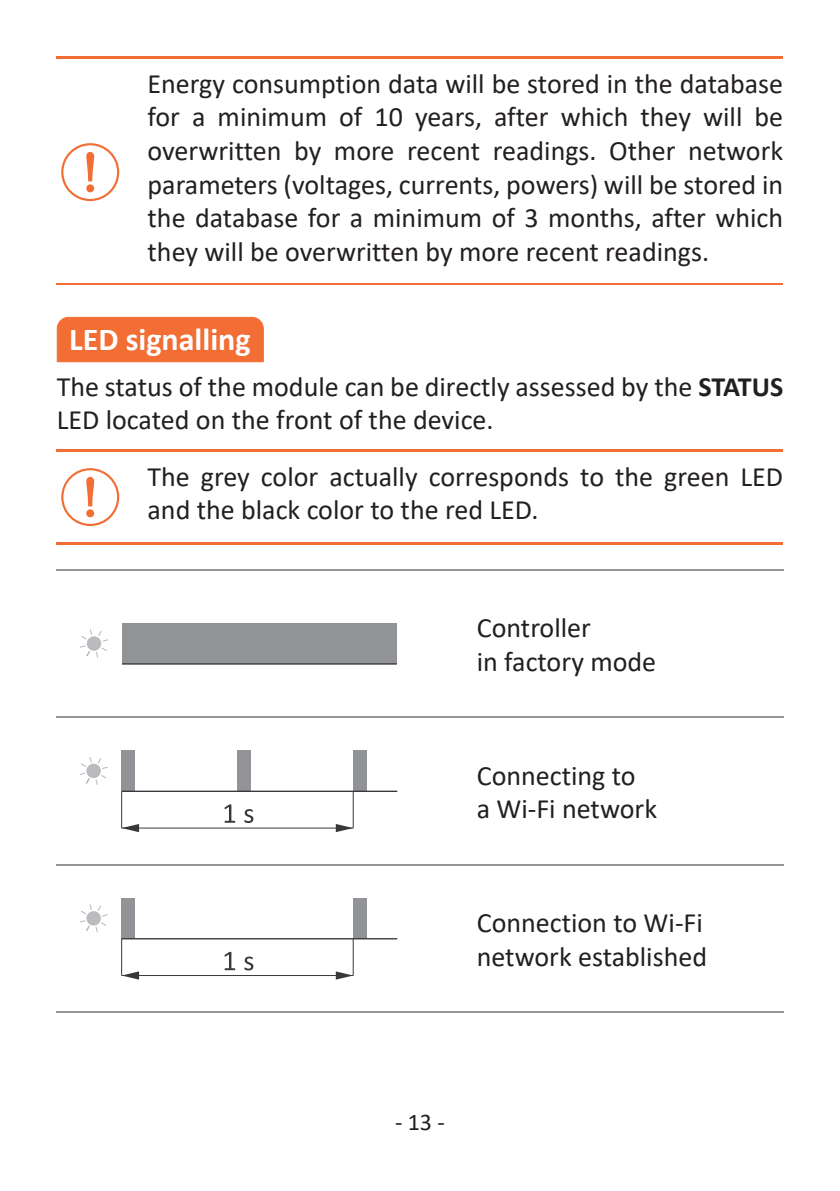
<style>
.page{position:relative;width:840px;height:1191px;background:#fff}
.page>*{position:absolute;margin:0;border:0;box-sizing:border-box;transform-origin:0 0}
.t1{font:700 32px "Calibri";color:#fff}
.t2{font:28px/33.6px "Calibri";color:#231f20}
.t3{font:24px "Calibri";color:#231f20}
.s1{font-weight:700}
</style>
<div class="page">
<hr style="left:57px;top:57px;width:725px;height:2px;background:#f26e35">
<hr style="left:57px;top:283px;width:725px;height:2px;background:#f26e35">
<hr style="left:57px;top:450px;width:725px;height:2px;background:#f26e35">
<hr style="left:57px;top:542px;width:725px;height:2px;background:#f26e35">
<hr style="left:57px;top:569px;width:363px;height:1px;background:#939598">
<hr style="left:420px;top:569px;width:362px;height:1px;background:#939598">
<hr style="left:57px;top:717px;width:363px;height:1px;background:#939598">
<hr style="left:420px;top:717px;width:362px;height:1px;background:#939598">
<hr style="left:57px;top:864px;width:363px;height:1px;background:#939598">
<hr style="left:420px;top:864px;width:362px;height:1px;background:#939598">
<hr style="left:57px;top:1011px;width:363px;height:1px;background:#939598">
<hr style="left:420px;top:1011px;width:362px;height:1px;background:#939598">
<div style="left:122px;top:623px;width:274px;height:41px;background:#919396"></div>
<svg style="left:80px;top:629px;width:28px;height:29px"></svg>
<div style="left:87px;top:636px;width:14px;height:15px;background:#babbbe;border-radius:50%"></div>
<hr style="left:122px;top:663px;width:274px;height:1px;background:#383839">
<div style="left:237px;top:750px;width:14px;height:41px;background:#919396"></div>
<div style="left:122px;top:750px;width:13px;height:41px;background:#919396"></div>
<div style="left:353px;top:750px;width:13px;height:41px;background:#919396"></div>
<hr style="left:122px;top:827px;width:231px;height:1px;background:#383839">
<hr style="left:121px;top:791px;width:1px;height:37px;background:#383839">
<hr style="left:352px;top:791px;width:2px;height:37px;background:#383839">
<svg style="left:224px;top:804px;width:11px;height:18px"></svg>
<svg style="left:244px;top:809px;width:9px;height:14px"></svg>
<hr style="left:122px;top:790px;width:275px;height:2px;background:#383839">
<svg style="left:79px;top:757px;width:29px;height:28px"></svg>
<div style="left:86px;top:763px;width:15px;height:15px;background:#babbbe;border-radius:50%"></div>
<svg style="left:335px;top:824px;width:18px;height:8px"></svg>
<svg style="left:122px;top:824px;width:17px;height:8px"></svg>
<div style="left:122px;top:898px;width:13px;height:40px;background:#919396"></div>
<div style="left:353px;top:898px;width:13px;height:40px;background:#919396"></div>
<hr style="left:122px;top:974px;width:231px;height:2px;background:#383839">
<hr style="left:121px;top:938px;width:1px;height:37px;background:#383839">
<hr style="left:352px;top:938px;width:2px;height:37px;background:#383839">
<svg style="left:224px;top:952px;width:11px;height:18px"></svg>
<svg style="left:244px;top:956px;width:9px;height:14px"></svg>
<hr style="left:122px;top:938px;width:275px;height:1px;background:#383839">
<svg style="left:79px;top:904px;width:29px;height:29px"></svg>
<div style="left:86px;top:911px;width:15px;height:14px;background:#babbbe;border-radius:50%"></div>
<svg style="left:335px;top:971px;width:18px;height:8px"></svg>
<svg style="left:122px;top:971px;width:17px;height:8px"></svg>
<div style="left:61px;top:143px;width:58px;height:58px;border:2px solid #f26e35;border-radius:50%"></div>
<svg style="left:86px;top:152px;width:9px;height:41px"></svg>
<div style="left:57px;top:317px;width:207px;height:45px;background:#f26e35"></div>
<div style="left:61px;top:468px;width:58px;height:58px;border:2px solid #f26e35;border-radius:50%"></div>
<svg style="left:86px;top:476px;width:9px;height:42px"></svg>
<p class="t2" style="left:147px;top:66px;width:636px;text-align:justify">Energy consumption data will be stored in the database for a minimum of 10 years, after which they will be overwritten by more recent readings. Other network parameters (voltages, currents, powers) will be stored in the database for a minimum of 3 months, after which they will be overwritten by more recent readings.</p>
<p class="t1" style="left:69px;top:316px;width:183px">LED signalling</p>
<p class="t2" style="left:57px;top:369px;width:727px">The status of the module can be directly assessed by the <span class="s1">STATUS<br></span>LED located on the front of the device.</p>
<p class="t2" style="left:147px;top:459px;width:636px">The grey color actually corresponds to the green LED and the black color to the red LED.</p>
<p class="t2" style="left:476px;top:610px;width:181px">Controller<br>in factory mode</p>
<p class="t2" style="left:476px;top:758px;width:182px">Connecting to<br>a Wi-Fi network</p>
<p class="t2" style="left:476px;top:905px;width:232px">Connection to Wi-Fi network established</p>
<p class="t3" style="left:395px;top:1105px;width:51px">- 13 -</p>
</div>
